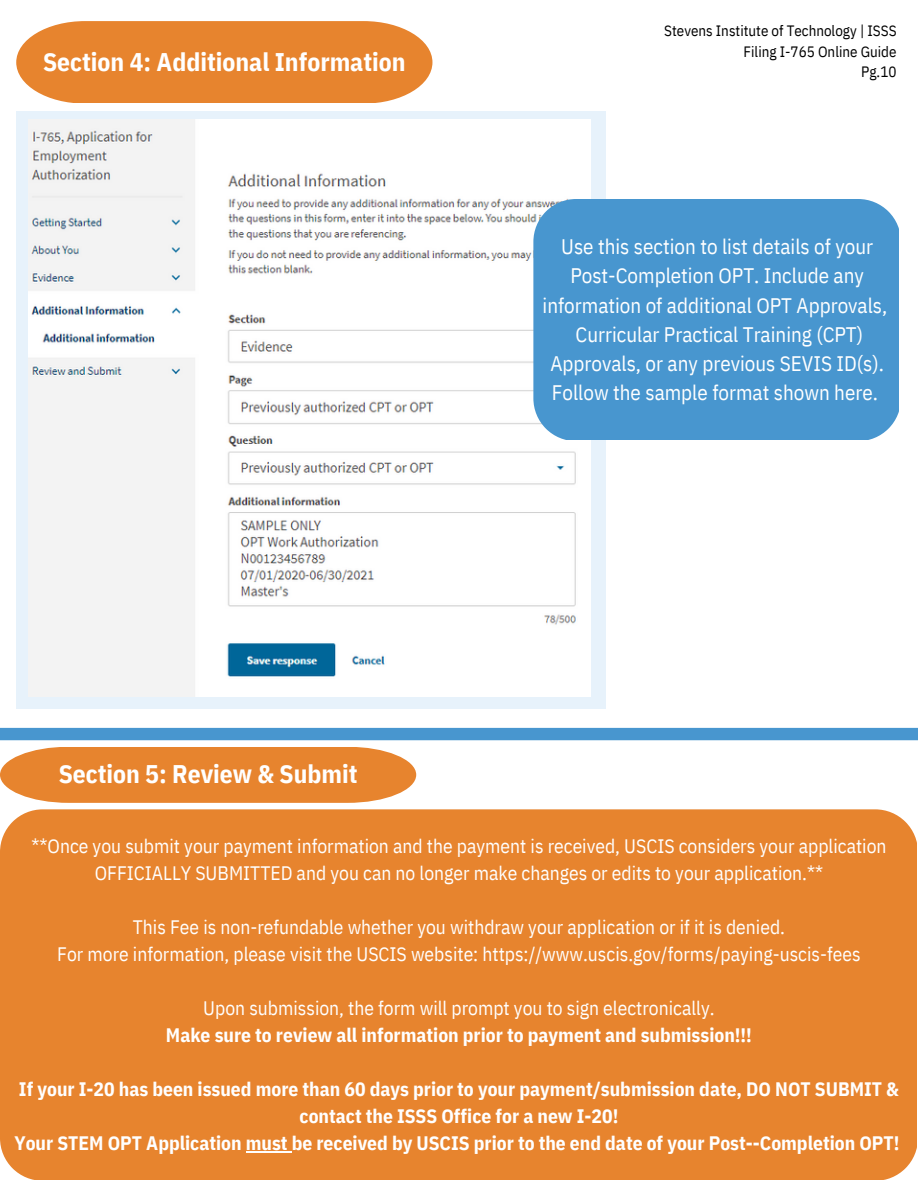
<style>
.page{position:relative;width:918px;height:1188px;background:#fff}
.page>*{position:absolute;margin:0;border:0;box-sizing:border-box;transform-origin:0 0}
.t1{font:700 25.5px "IBM Plex Sans Cond";color:#fff}
.t2{font:21px/29.2px "IBM Plex Sans Cond";color:#fff;text-align:center}
.t3{font:19.5px/27px "IBM Plex Sans Cond";color:#fff;text-align:center}
.t4{font:700 19.5px/27px "IBM Plex Sans Cond";color:#fff;text-align:center}
.t5{font:15px/20.2px "IBM Plex Sans Cond";color:#000;text-align:right}
</style>
<div class="page">
<div style="left:16px;top:112px;width:590px;height:596px;background:#e7f2fb"></div>
<svg style="left:16px;top:21px;width:416px;height:82px;background:#e88c3d"></svg>
<svg style="left:0;top:747px;width:416px;height:56px;background:#e88c3d"></svg>
<div style="left:0;top:809px;width:917px;height:370px;background:#e7842e"></div>
<hr style="left:246px;top:1151px;width:46px;height:1px;background:#fff">
<div style="left:0;top:728px;width:918px;height:12px;background:#4896cf"></div>
<img style="left:28px;top:119px;width:563px;height:577px">
<div style="left:533px;top:199px;width:366px;height:241px;background:#4896cf"></div>
<h1 class="t1" style="left:43px;top:44px;width:364px">Section 4: Additional Information</h1>
<p class="t5" style="left:664px;top:21px;width:234px">Stevens Institute of Technology | ISSS<br>Filing I-765 Online Guide<br>Pg.10</p>
<p class="t2" style="left:543px;top:232px;width:346px">Use this section to list details of your Post-Completion OPT. Include any information of additional OPT Approvals, Curricular Practical Training (CPT)<br>Approvals, or any previous SEVIS ID(s).<br>Follow the sample format shown here.</p>
<h1 class="t1" style="left:59px;top:757px;width:300px">Section 5: Review &amp; Submit</h1>
<p class="t3" style="left:31px;top:832px;width:857px">**Once you submit your payment information and the payment is received, USCIS considers your application<br>OFFICIALLY SUBMITTED and you can no longer make changes or edits to your application.**</p>
<p class="t3" style="left:57px;top:913px;width:805px">This Fee is non-refundable whether you withdraw your application or if it is denied.<br>For more information, please visit the USCIS website: https://www.uscis.gov/forms/paying-uscis-fees</p>
<p class="t3" style="left:203px;top:994px;width:513px">Upon submission, the form will prompt you to sign electronically.</p>
<p class="t4" style="left:166px;top:1021px;width:588px">Make sure to review all information prior to payment and submission!!!</p>
<p class="t4" style="left:14px;top:1075px;width:886px">If your I-20 has been issued more than 60 days prior to your payment/submission date, DO NOT SUBMIT &amp; contact the ISSS Office for a new I-20!<br>Your STEM OPT Application must be received by USCIS prior to the end date of your Post--Completion OPT!</p>
</div>
